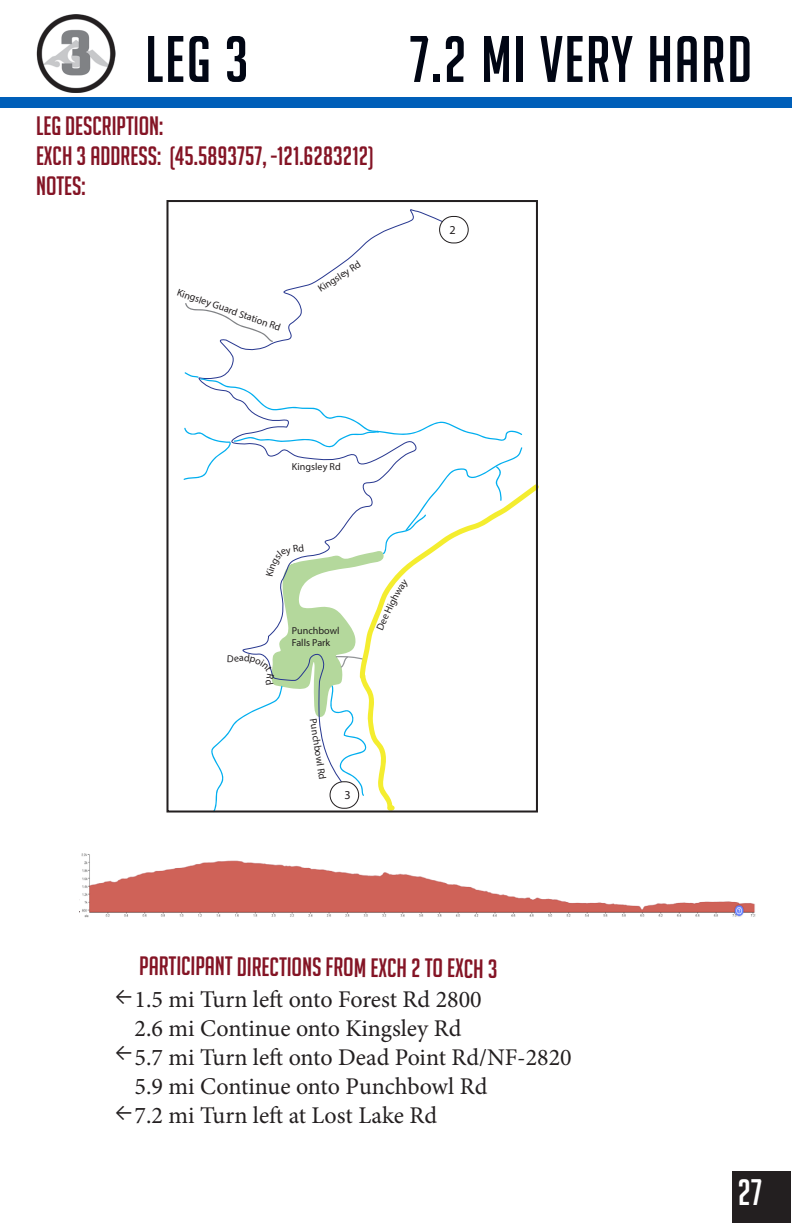
<style>
.page{position:relative;width:792px;height:1224px;background:#fff}
.page>*{position:absolute;margin:0;border:0;box-sizing:border-box;transform-origin:0 0}
.t1{font:64px "Big Noodle Titling";letter-spacing:.03em;color:#010614}
.t2{font:36px "Big Noodle Titling";color:#fff}
.t3{font:26px/30px "Big Noodle Titling";color:#841425}
.t4{font:24px/28.8px "Minion Pro";color:#231f20}
.t5{font:20px "Calibri";color:#231f20}
.t6{font:12.2px "Myriad Pro";color:#231f20}
.t7{font:10.2px/12.2px "Myriad Pro";color:#231f20}
</style>
<div class="page">
<img style="left:36px;top:15px;width:79px;height:77px">
<div style="left:0;top:98px;width:792px;height:10px;background:#005fb9"></div>
<div style="left:733px;top:1171px;width:58px;height:52px;background:#231f20"></div>
<svg style="left:220px;top:209px;width:235px;height:163px"></svg>
<svg style="left:185px;top:303px;width:88px;height:39px"></svg>
<div style="left:439px;top:216px;width:30px;height:27px;background:#fff;border:1px solid #231f20;border-radius:13px"></div>
<img style="left:81px;top:853px;width:675px;height:65px">
<svg style="left:183px;top:372px;width:356px;height:441px"></svg>
<h1 class="t1" style="left:145px;top:25px;width:105px">LEG 3</h1>
<h1 class="t1" style="left:410px;top:25px;width:344px">7.2 MI VERY HARD</h1>
<p class="t3" style="left:36px;top:111px;width:339px">LEG DESCRIPTION:<br>EXCH 3 ADDRESS: (45.5893757, -121.6283212)<br>NOTES:</p>
<p class="t7" style="left:179px;top:286px;width:111px;rotate:19deg">Kingsley Guard Station Rd</p>
<p class="t7" style="left:316px;top:284px;width:50px;rotate:-33deg">Kingsley Rd</p>
<p class="t7" style="left:292px;top:460px;width:50px">Kingsley Rd</p>
<p class="t7" style="left:292px;top:624px;width:49px">Punchbowl<br>Falls Park</p>
<p class="t7" style="left:319px;top:718px;width:63px;rotate:81deg">Punchbowl Rd</p>
<p class="t6" style="left:344px;top:787px;width:8px">3</p>
<p class="t6" style="left:450px;top:223px;width:8px">2</p>
<p class="t3" style="left:139px;top:952px;width:360px">PARTICIPANT DIRECTIONS FROM EXCH 2 TO EXCH 3</p>
<p class="t4" style="left:135px;top:985px;width:439px">1.5 mi Turn left onto Forest Rd 2800<br>2.6 mi Continue onto Kingsley Rd<br>5.7 mi Turn left onto Dead Point Rd/NF-2820<br>5.9 mi Continue onto Punchbowl Rd<br>7.2 mi Turn left at Lost Lake Rd</p>
<p class="t5" style="left:115px;top:988px;width:20px">←</p>
<p class="t5" style="left:115px;top:1044px;width:20px">←</p>
<p class="t5" style="left:115px;top:1104px;width:20px">←</p>
<h2 class="t2" style="left:738px;top:1173px;width:26px">27</h2>
</div>
